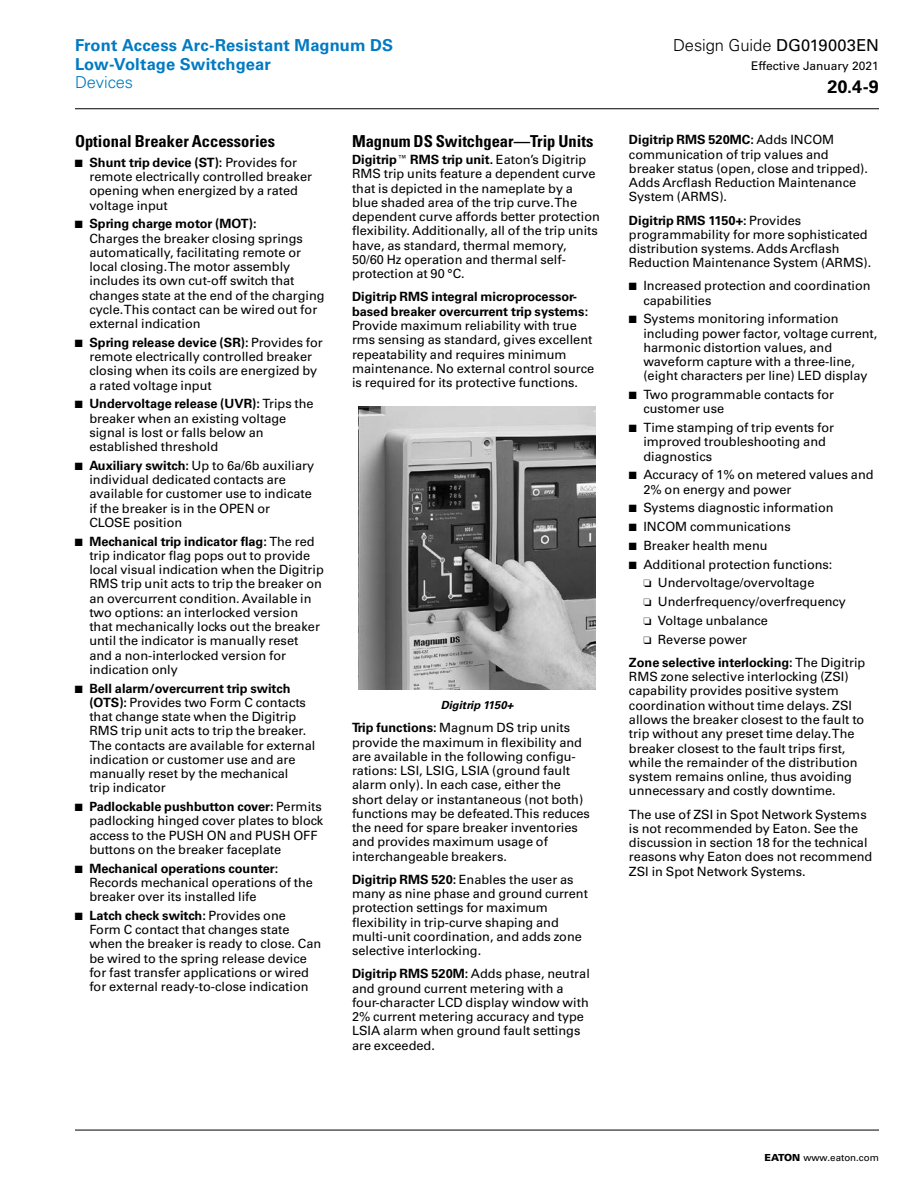
<style>
.page{position:relative;width:918px;height:1188px;background:#fff}
.page>*{position:absolute;margin:0;border:0;box-sizing:border-box;transform-origin:0 0}
.t1{font:700 18px "Univers LT Std";color:#000}
.t2{font:700 condensed 16.5px "Univers LT Std";color:#000}
.t3{font:700 16.5px/18.8px "Univers LT Std";letter-spacing:.01em;color:#007ac2}
.t4{font:300 16.5px "Univers LT Std";letter-spacing:-.005em;color:#000}
.t5{font:300 16.5px "Univers LT Std";letter-spacing:-.005em;color:#007ac2}
.t6{font:12.75px/14.2px "Univers LT Std";color:#000}
.t7{font:700 12.75px/14.2px "Univers LT Std";color:#000}
.t8{font:12.75px "Univers";color:#000}
.t9{font:12px "Univers LT Std";color:#000}
.t10{font:italic 700 11.25px "Univers LT Std";color:#000}
.t11{font:9.75px "Univers LT Std";color:#000}
.s1{font-weight:700}
.s2{font-family:"Universal Newswith Comm Pi"}
.s3{font-weight:400}
.s4{font-weight:900}
</style>
<div class="page">
<img style="left:359px;top:406px;width:236px;height:284px">
<hr style="left:75px;top:1130px;width:804px;height:1px;background:#000">
<hr style="left:75px;top:108px;width:804px;height:1px;background:#000">
<p class="t3" style="left:75px;top:36px;width:320px">Front Access Arc-Resistant Magnum DS<br>Low-Voltage Switchgear</p>
<p class="t5" style="left:75px;top:73px;width:60px">Devices</p>
<p class="t2" style="left:75px;top:131px;width:202px">Optional Breaker Accessories</p>
<p class="t6" style="left:89px;top:155px;width:224px;text-indent:-14px">■ <span class="s1">Shunt trip device (ST):</span> Provides for remote electrically controlled breaker opening when energized by a rated voltage input</p>
<p class="t6" style="left:89px;top:217px;width:237px;text-indent:-14px">■ <span class="s1">Spring charge motor (MOT):<br></span>Charges the breaker closing springs automatically, facilitating remote or local closing. The motor assembly includes its own cut-off switch that changes state at the end of the charging cycle. This contact can be wired out for external indication</p>
<p class="t6" style="left:89px;top:335px;width:235px;text-indent:-14px">■ <span class="s1">Spring release device (SR):</span> Provides for remote electrically controlled breaker closing when its coils are energized by a rated voltage input</p>
<p class="t6" style="left:89px;top:397px;width:226px;text-indent:-14px">■ <span class="s1">Undervoltage release (UVR):</span> Trips the breaker when an existing voltage signal is lost or falls below an established threshold</p>
<p class="t6" style="left:89px;top:458px;width:226px;text-indent:-14px">■ <span class="s1">Auxiliary switch:</span> Up to 6a/6b auxiliary individual dedicated contacts are available for customer use to indicate if the breaker is in the OPEN or<br>CLOSE position</p>
<p class="t6" style="left:89px;top:534px;width:236px;text-indent:-14px">■ <span class="s1">Mechanical trip indicator flag:</span> The red trip indicator flag pops out to provide local visual indication when the Digitrip RMS trip unit acts to trip the breaker on an overcurrent condition. Available in two options: an interlocked version that mechanically locks out the breaker until the indicator is manually reset and a non-interlocked version for indication only</p>
<p class="t6" style="left:89px;top:681px;width:228px;text-indent:-14px">■ <span class="s1">Bell alarm/overcurrent trip switch (OTS):</span> Provides two Form C contacts that change state when the Digitrip RMS trip unit acts to trip the breaker.<br>The contacts are available for external indication or customer use and are manually reset by the mechanical<br>trip indicator</p>
<p class="t6" style="left:89px;top:800px;width:235px;text-indent:-14px">■ <span class="s1">Padlockable pushbutton cover:</span> Permits padlocking hinged cover plates to block access to the PUSH ON and PUSH OFF buttons on the breaker faceplate</p>
<p class="t6" style="left:89px;top:861px;width:225px;text-indent:-14px">■ <span class="s1">Mechanical operations counter:<br></span>Records mechanical operations of the breaker over its installed life</p>
<p class="t6" style="left:89px;top:908px;width:233px;text-indent:-14px">■ <span class="s1">Latch check switch:</span> Provides one<br>Form C contact that changes state when the breaker is ready to close. Can be wired to the spring release device for fast transfer applications or wired for external ready-to-close indication</p>
<p class="t2" style="left:352px;top:131px;width:243px">Magnum DS Switchgear—Trip Units</p>
<p class="t6" style="left:352px;top:153px;width:249px"><span class="s1">Digitrip</span><span class="s2">E</span> <span class="s1">RMS trip unit.</span> Eaton’s Digitrip RMS trip units feature a dependent curve that is depicted in the nameplate by a blue shaded area of the trip curve. The dependent curve affords better protection flexibility. Additionally, all of the trip units have, as standard, thermal memory, 50/60 Hz operation and thermal self&shy;protection at 90 °C.</p>
<p class="t7" style="left:352px;top:290px;width:238px">Digitrip RMS integral microprocessor&shy;based breaker overcurrent trip systems:</p>
<p class="t6" style="left:352px;top:318px;width:244px">Provide maximum reliability with true rms sensing as standard, gives excellent repeatability and requires minimum maintenance. No external control source is required for its protective functions.</p>
<p class="t10" style="left:441px;top:699px;width:74px">Digitrip 1150+</p>
<p class="t6" style="left:352px;top:721px;width:239px"><span class="s1">Trip functions:</span> Magnum DS trip units provide the maximum in flexibility and are available in the following configu&shy;rations: LSI, LSIG, LSIA (ground fault alarm only). In each case, either the short delay or instantaneous (not both) functions may be defeated. This reduces the need for spare breaker inventories and provides maximum usage of interchangeable breakers.</p>
<p class="t6" style="left:352px;top:872px;width:238px"><span class="s1">Digitrip RMS 520:</span> Enables the user as many as nine phase and ground current protection settings for maximum flexibility in trip-curve shaping and multi-unit coordination, and adds zone selective interlocking.</p>
<p class="t6" style="left:352px;top:967px;width:239px"><span class="s1">Digitrip RMS 520M:</span> Adds phase, neutral and ground current metering with a four-character LCD display window with 2% current metering accuracy and type LSIA alarm when ground fault settings are exceeded.</p>
<p class="t4" style="left:673px;top:35px;width:207px">Design Guide <span class="s3">DG019003EN</span></p>
<p class="t9" style="left:751px;top:59px;width:129px">Effective January 2021</p>
<h1 class="t1" style="left:827px;top:76px;width:53px">20.4-9</h1>
<p class="t6" style="left:629px;top:133px;width:240px"><span class="s1">Digitrip RMS 520MC:</span> Adds INCOM communication of trip values and breaker status (open, close and tripped).<br>Adds Arcflash Reduction Maintenance<br>System (ARMS).</p>
<p class="t6" style="left:629px;top:213px;width:244px"><span class="s1">Digitrip RMS 1150+:</span> Provides programmability for more sophisticated distribution systems. Adds Arcflash Reduction Maintenance System (ARMS).</p>
<p class="t6" style="left:643px;top:279px;width:229px;text-indent:-14px">■ Increased protection and coordination capabilities</p>
<p class="t6" style="left:643px;top:312px;width:235px;text-indent:-14px">■ Systems monitoring information including power factor, voltage current, harmonic distortion values, and waveform capture with a three-line, (eight characters per line) LED display</p>
<p class="t6" style="left:643px;top:388px;width:192px;text-indent:-14px">■ Two programmable contacts for customer use</p>
<p class="t6" style="left:643px;top:421px;width:192px;text-indent:-14px">■ Time stamping of trip events for improved troubleshooting and diagnostics</p>
<p class="t6" style="left:643px;top:468px;width:232px;text-indent:-14px">■ Accuracy of 1% on metered values and<br>2% on energy and power</p>
<p class="t6" style="left:629px;top:501px;width:206px">■ Systems diagnostic information</p>
<p class="t6" style="left:629px;top:520px;width:163px">■ INCOM communications</p>
<p class="t6" style="left:629px;top:538px;width:140px">■ Breaker health menu</p>
<p class="t6" style="left:643px;top:555px;width:204px;line-height:18.8px;text-indent:-14px">■ Additional protection functions:<br>❏ Undervoltage/overvoltage<br>❏ Underfrequency/overfrequency ❏ Voltage unbalance</p>
<p class="t8" style="left:643px;top:632px;width:105px">❑ Reverse power</p>
<p class="t6" style="left:629px;top:655px;width:238px"><span class="s1">Zone selective interlocking:</span> The Digitrip RMS zone selective interlocking (ZSI) capability provides positive system coordination without time delays. ZSI allows the breaker closest to the fault to trip without any preset time delay. The breaker closest to the fault trips first, while the remainder of the distribution system remains online, thus avoiding unnecessary and costly downtime.</p>
<p class="t6" style="left:629px;top:807px;width:245px">The use of ZSI in Spot Network Systems is not recommended by Eaton. See the discussion in section 18 for the technical reasons why Eaton does not recommend ZSI in Spot Network Systems.</p>
<p class="t11" style="left:765px;top:1152px;width:116px"><span class="s4">EATON</span> www.eaton.com</p>
</div>
